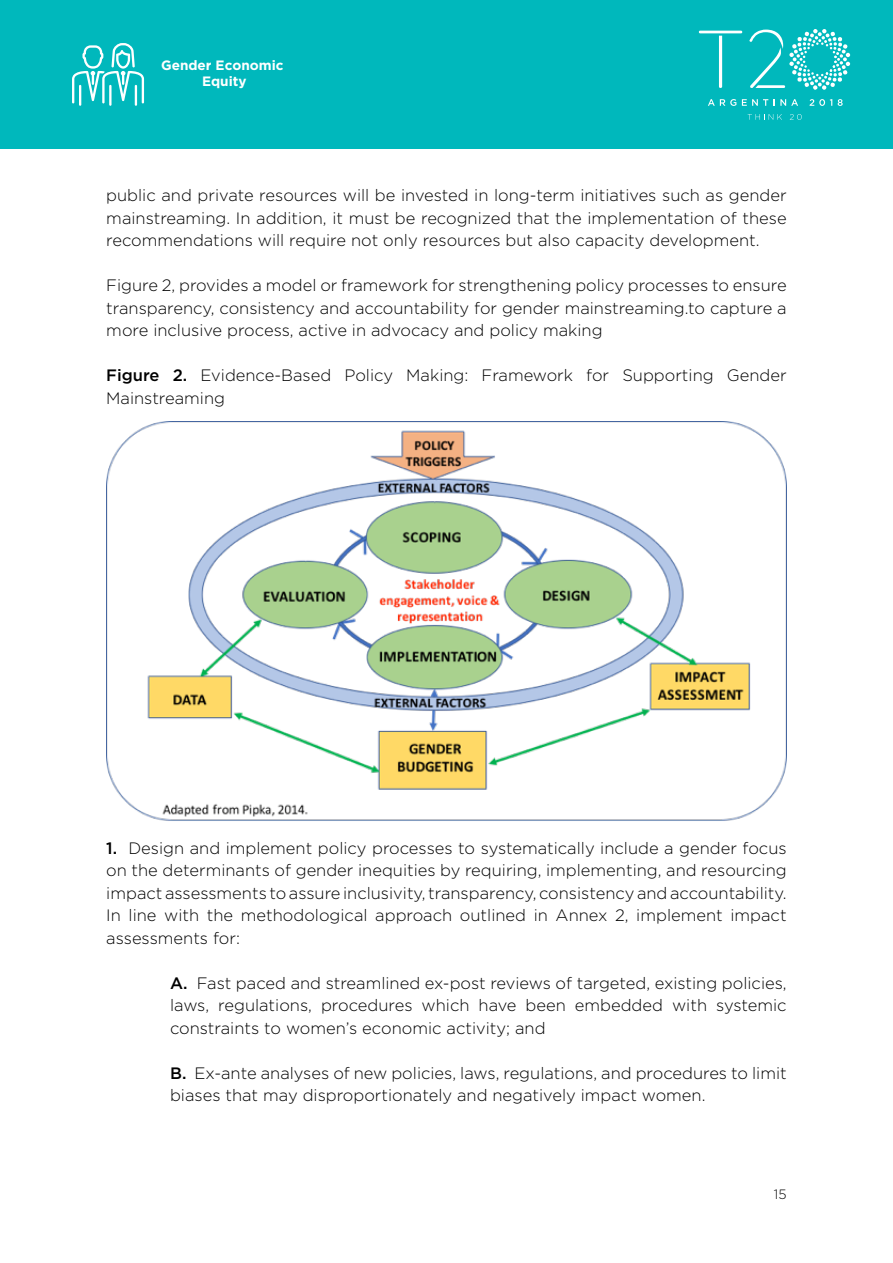
<style>
.page{position:relative;width:893px;height:1263px;background:#fff}
.page>*{position:absolute;margin:0;border:0;box-sizing:border-box;transform-origin:0 0}
.t1{font:300 16.5px/22.5px "Gotham";color:#000;text-align:justify}
.t2{font:700 13.5px/16.2px "Gotham";color:#fff;text-align:center}
.t3{font:300 13.5px "Gotham";color:#000}
.s1{font-weight:500}
</style>
<div class="page">
<div style="left:0;top:0;width:893px;height:149px;background:#00b8bc"></div>
<svg style="left:749px;top:29px;width:101px;height:61px"></svg>
<svg style="left:708px;top:99px;width:28px;height:7px"></svg>
<svg style="left:742px;top:99px;width:26px;height:7px"></svg>
<svg style="left:774px;top:99px;width:24px;height:7px"></svg>
<svg style="left:810px;top:99px;width:22px;height:7px"></svg>
<svg style="left:838px;top:99px;width:5px;height:7px"></svg>
<svg style="left:699px;top:31px;width:43px;height:57px"></svg>
<svg style="left:748px;top:114px;width:34px;height:6px"></svg>
<svg style="left:790px;top:114px;width:12px;height:6px"></svg>
<hr style="left:79px;top:85px;width:2px;height:21px;background:#fff">
<hr style="left:109px;top:85px;width:3px;height:21px;background:#fff">
<hr style="left:135px;top:85px;width:2px;height:21px;background:#fff">
<svg style="left:72px;top:43px;width:72px;height:60px"></svg>
<img style="left:106px;top:422px;width:681px;height:399px">
<p class="t2" style="left:161px;top:57px;width:124px">Gender Economic<br>Equity</p>
<p class="t1" style="left:106px;top:184px;width:682px">public and private resources will be invested in long-term initiatives such as gender mainstreaming. In addition, it must be recognized that the implementation of these recommendations will require not only resources but also capacity development.</p>
<p class="t1" style="left:106px;top:274px;width:682px">Figure 2, provides a model or framework for strengthening policy processes to ensure transparency, consistency and accountability for gender mainstreaming.to capture a more inclusive process, active in advocacy and policy making</p>
<p class="t1" style="left:106px;top:364px;width:682px"><span class="s1">Figure 2.</span> Evidence-Based Policy Making: Framework for Supporting Gender<br>Mainstreaming</p>
<p class="t1" style="left:106px;top:836px;width:682px"><span class="s1">1.</span> Design and implement policy processes to systematically include a gender focus on the determinants of gender inequities by requiring, implementing, and resourcing impact assessments to assure inclusivity, transparency, consistency and accountability.<br>In line with the methodological approach outlined in Annex 2, implement impact assessments for:</p>
<p class="t1" style="left:170px;top:971px;width:618px"><span class="s1">A.</span> Fast paced and streamlined ex-post reviews of targeted, existing policies, laws, regulations, procedures which have been embedded with systemic constraints to women’s economic activity; and</p>
<p class="t1" style="left:170px;top:1061px;width:618px"><span class="s1">B.</span> Ex-ante analyses of new policies, laws, regulations, and procedures to limit biases that may disproportionately and negatively impact women.</p>
<p class="t3" style="left:774px;top:1186px;width:14px">15</p>
</div>
